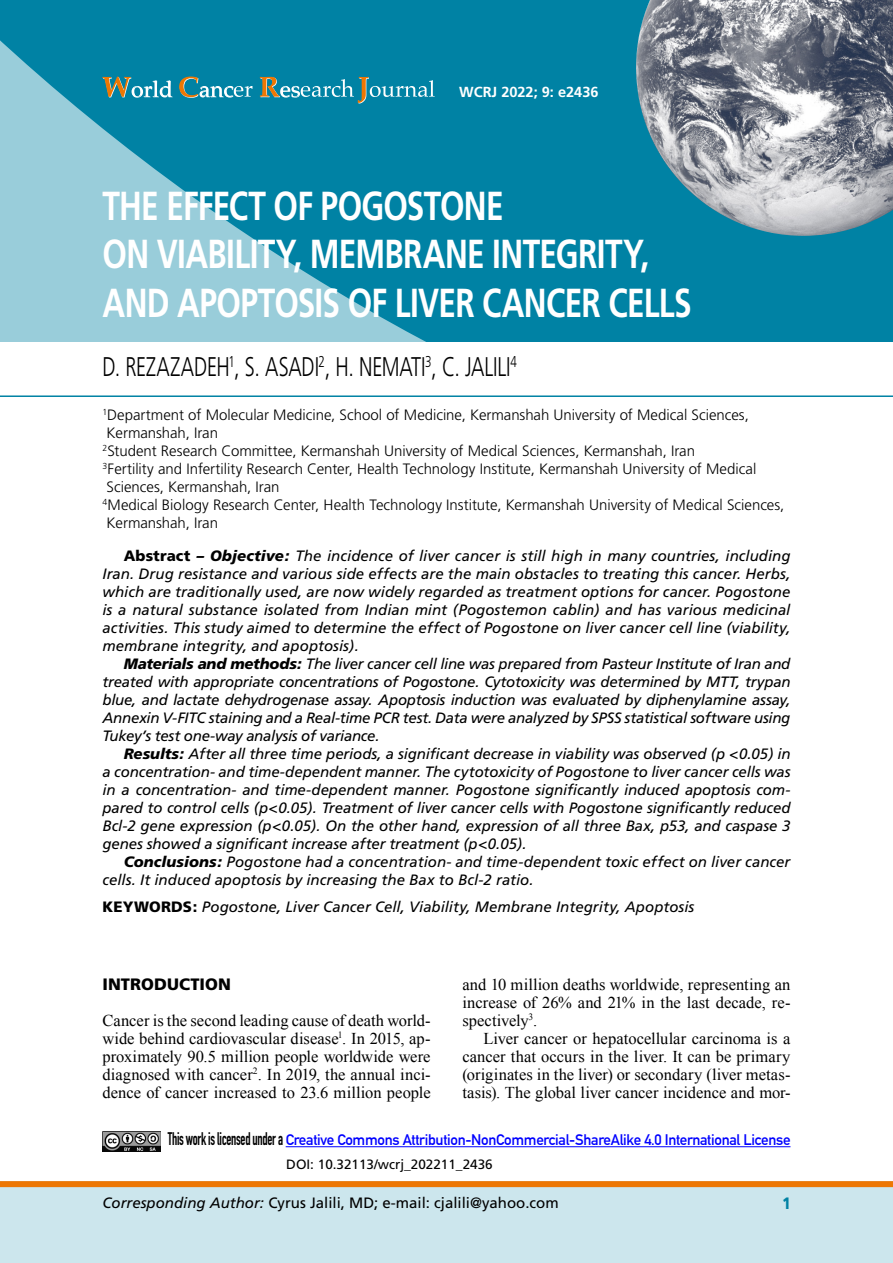
<style>
.page{position:relative;width:893px;height:1263px;background:#fff}
.page>*{position:absolute;margin:0;border:0;box-sizing:border-box;transform-origin:0 0}
.t1{font:700 40.5px/48.6px "Frutiger";letter-spacing:-.02em;color:#fff;scale:.78 1}
.t2{font:300 27px "Frutiger";letter-spacing:-.005em;color:#000;scale:.74 1}
.t3{font:16.5px/18px "Times New Roman";color:#000;text-align:justify}
.t4{font:900 16.5px "Frutiger";letter-spacing:.005em;color:#000}
.t5{font:900 16.5px "Frutiger";color:#0082a4;scale:.8 1}
.t6{font:italic 15px/18px "Frutiger";color:#000;text-align:justify}
.t7{font:300 15px/18px "Frutiger";color:#000}
.t8{font:700 15px "DIN Alternate";letter-spacing:-.02em;color:#00f}
.t9{font:15px "Frutiger";color:#000}
.t10{font:700 14.55px "Frutiger";color:#fff}
.t11{font:13.5px "Frutiger";color:#000}
.s1{font-weight:900;font-style:normal}
.s2{font-weight:900}
.s3{font-family:"DIN Condensed";font-size:18px;color:#000}
.s4{font-style:italic}
</style>
<div class="page">
<div style="left:0;top:1181px;width:893px;height:82px;background:#cce6ed"></div>
<div style="left:0;top:1181px;width:893px;height:6px;background:#ed7703"></div>
<svg style="left:0;top:0;width:893px;height:341px;fill:#0082a4"></svg>
<hr style="left:0;top:395px;width:893px;height:2px;background:#0082a4">
<hr style="left:286px;top:1146px;width:504px;height:1px;background:#00f">
<img style="left:102px;top:1131px;width:58px;height:20px">
<img style="left:636px;top:0;width:257px;height:236px">
<svg style="left:102px;top:77px;width:71px;height:21px"></svg>
<svg style="left:179px;top:77px;width:74px;height:21px"></svg>
<svg style="left:260px;top:77px;width:175px;height:26px"></svg>
<p class="t10" style="left:459px;top:83px;width:141px">WCRJ 2022; 9: e2436</p>
<h1 class="t1" style="left:102px;top:181px;width:757px">THE EFFECT OF POGOSTONE<br>ON VIABILITY, MEMBRANE INTEGRITY,<br>AND APOPTOSIS OF LIVER CANCER CELLS</h1>
<h2 class="t2" style="left:102px;top:352px;width:562px">D. REZAZADEH<sup>1</sup>, S. ASADI<sup>2</sup>, H. NEMATI<sup>3</sup>, C. JALILI<sup>4</sup></h2>
<p class="t7" style="left:102px;top:406px;width:683px"><sup>1</sup>Department of Molecular Medicine, School of Medicine, Kermanshah University of Medical Sciences, Kermanshah, Iran<br><sup>2</sup>Student Research Committee, Kermanshah University of Medical Sciences, Kermanshah, Iran<br><sup>3</sup>Fertility and Infertility Research Center, Health Technology Institute, Kermanshah University of Medical Sciences, Kermanshah, Iran<br><sup>4</sup>Medical Biology Research Center, Health Technology Institute, Kermanshah University of Medical Sciences, Kermanshah, Iran</p>
<p class="t6" style="left:102px;top:546px;width:690px;text-indent:21px"><span class="s1">Abstract</span> <span class="s2">– Objective:</span> The incidence of liver cancer is still high in many countries, including Iran. Drug resistance and various side effects are the main obstacles to treating this cancer. Herbs, which are traditionally used, are now widely regarded as treatment options for cancer. Pogostone is a natural substance isolated from Indian mint (Pogostemon cablin) and has various medicinal activities. This study aimed to determine the effect of Pogostone on liver cancer cell line (viability, membrane integrity, and apoptosis).</p>
<p class="t6" style="left:102px;top:654px;width:690px;text-indent:21px"><span class="s2">Materials and methods:</span> The liver cancer cell line was prepared from Pasteur Institute of Iran and treated with appropriate concentrations of Pogostone. Cytotoxicity was determined by MTT, trypan blue, and lactate dehydrogenase assay. Apoptosis induction was evaluated by diphenylamine assay, Annexin V-FITC staining and a Real-time PCR test. Data were analyzed by SPSS statistical software using Tukey’s test one-way analysis of variance.</p>
<p class="t6" style="left:102px;top:744px;width:690px;text-indent:21px"><span class="s2">Results:</span> After all three time periods, a significant decrease in viability was observed (p &lt;0.05) in a concentration- and time-dependent manner. The cytotoxicity of Pogostone to liver cancer cells was in a concentration- and time-dependent manner. Pogostone significantly induced apoptosis com&shy;pared to control cells (p&lt;0.05). Treatment of liver cancer cells with Pogostone significantly reduced Bcl-2 gene expression (p&lt;0.05). On the other hand, expression of all three Bax, p53, and caspase 3 genes showed a significant increase after treatment (p&lt;0.05).</p>
<p class="t6" style="left:102px;top:852px;width:689px;text-indent:21px"><span class="s2">Conclusions:</span> Pogostone had a concentration- and time-dependent toxic effect on liver cancer cells. It induced apoptosis by increasing the Bax to Bcl-2 ratio.</p>
<p class="t6" style="left:102px;top:897px;width:593px"><span class="s1">KEYWORDS:</span> Pogostone, Liver Cancer Cell, Viability, Membrane Integrity, Apoptosis</p>
<p class="t4" style="left:102px;top:974px;width:130px">INTRODUCTION</p>
<p class="t3" style="left:102px;top:1011px;width:330px">Cancer is the second leading cause of death world&shy;wide behind cardiovascular disease<sup>1</sup>. In 2015, ap&shy;proximately 90.5 million people worldwide were diagnosed with cancer<sup>2</sup>. In 2019, the annual inci&shy;dence of cancer increased to 23.6 million people</p>
<p class="t3" style="left:462px;top:975px;width:330px">and 10 million deaths worldwide, representing an increase of 26% and 21% in the last decade, re&shy;spectively<sup>3</sup>.</p>
<p class="t3" style="left:462px;top:1029px;width:330px;text-indent:21px">Liver cancer or hepatocellular carcinoma is a cancer that occurs in the liver. It can be primary (originates in the liver) or secondary (liver metas&shy;tasis). The global liver cancer incidence and mor-</p>
<p class="t8" style="left:168px;top:1128px;width:624px"><span class="s3">This work is licensed under a</span> Creative Commons Attribution-NonCommercial-ShareAlike 4.0 International License</p>
<p class="t11" style="left:286px;top:1156px;width:208px">DOI: 10.32113/wcrj_202211_2436</p>
<p class="t9" style="left:102px;top:1193px;width:458px"><span class="s4">Corresponding Author:</span> Cyrus Jalili, MD; e-mail: cjalili@yahoo.com</p>
<p class="t5" style="left:782px;top:1193px;width:12px">1</p>
</div>
